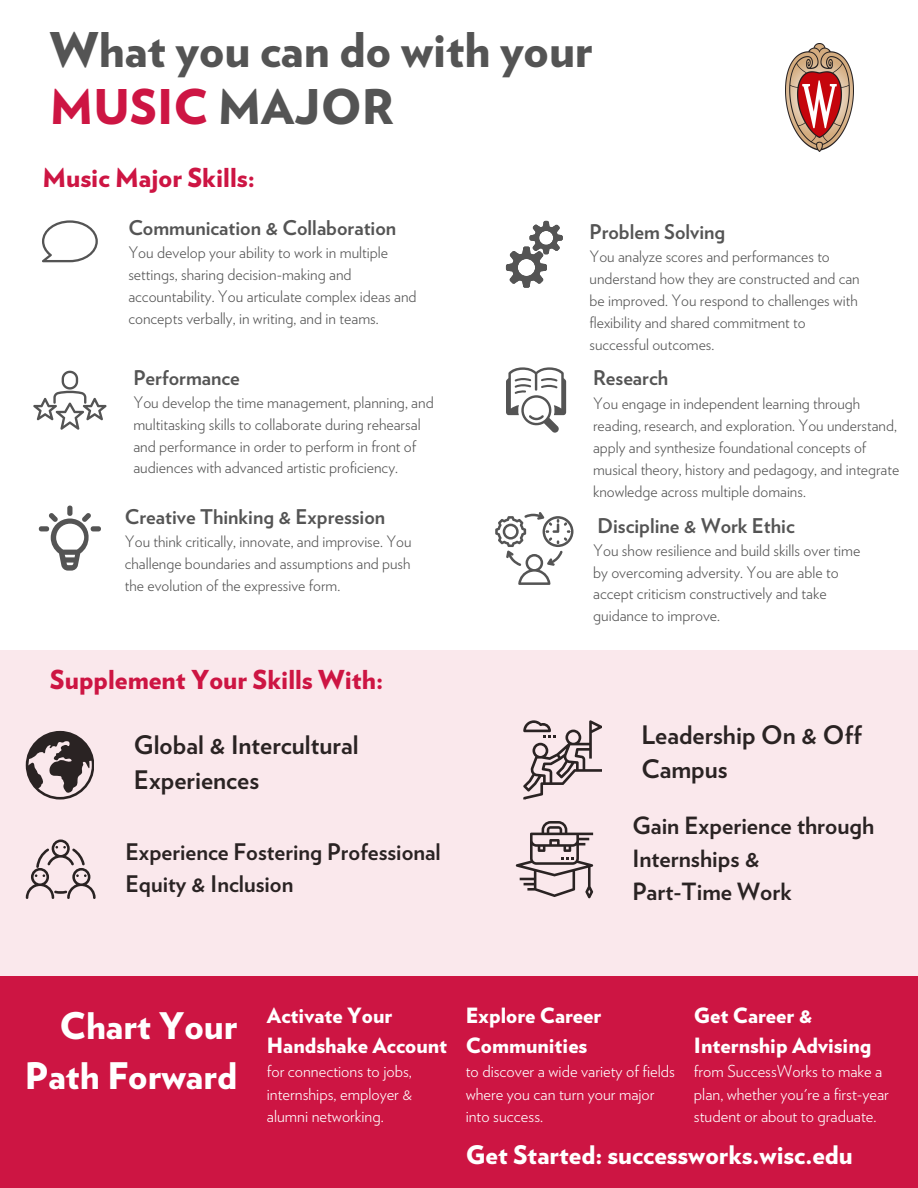
<style>
.page{position:relative;width:918px;height:1188px;background:#fff}
.page>*{position:absolute;margin:0;border:0;box-sizing:border-box;transform-origin:0 0}
.t1{font:900 47.7px/56.8px "Verlag";color:#545454}
.t2{font:900 36.6px/50.7px "Verlag";color:#fff;text-align:right}
.t3{font:900 26.1px "Verlag";color:#cd1543}
.t4{font:700 25.5px/34.8px "Verlag";color:#2a2323}
.t5{font:900 25.5px "Verlag";color:#fff}
.t6{font:700 23.7px/32.7px "Verlag";color:#2a2323}
.t7{font:700 22.8px/31.2px "Verlag";color:#2a2323}
.t8{font:900 21px/29.2px "Verlag";color:#fff}
.t9{font:700 20.25px "Verlag";color:#545454}
.t10{font:300 16.5px/22.5px "Verlag";color:#fff}
.t11{font:300 15.9px/21.9px "Verlag";color:#545454}
.t12{font:300 15.75px/21.9px "Verlag";color:#545454}
.s1{color:#cd1543}
</style>
<div class="page">
<img style="left:785px;top:43px;width:69px;height:108px">
<div style="left:0;top:976px;width:918px;height:212px;background:#cd1543"></div>
<div style="left:0;top:650px;width:918px;height:326px;background:#fae8ec"></div>
<svg style="left:523px;top:720px;width:79px;height:79px"></svg>
<svg style="left:516px;top:821px;width:77px;height:77px"></svg>
<svg style="left:26px;top:839px;width:70px;height:59px"></svg>
<svg style="left:42px;top:220px;width:56px;height:42px"></svg>
<svg style="left:26px;top:731px;width:68px;height:68px"></svg>
<svg style="left:33px;top:371px;width:73px;height:59px"></svg>
<div style="left:67px;top:506px;width:5px;height:10px;background:#545454;border-radius:3px"></div>
<svg style="left:49px;top:513px;width:42px;height:58px"></svg>
<div style="left:39px;top:526px;width:10px;height:5px;background:#545454;border-radius:3px"></div>
<div style="left:91px;top:526px;width:10px;height:5px;background:#545454;border-radius:3px"></div>
<svg style="left:506px;top:221px;width:57px;height:67px"></svg>
<svg style="left:506px;top:367px;width:60px;height:66px"></svg>
<svg style="left:495px;top:512px;width:78px;height:73px"></svg>
<p class="t1" style="left:50px;top:21px;width:544px">What you can do with your<br><span class="s1">MUSIC</span> MAJOR</p>
<p class="t3" style="left:42px;top:162px;width:214px">Music Major Skills:</p>
<p class="t9" style="left:128px;top:216px;width:269px">Communication &amp; Collaboration</p>
<p class="t11" style="left:128px;top:241px;width:290px">You develop your ability to work in multiple settings, sharing decision-making and accountability. You articulate complex ideas and concepts verbally, in writing, and in teams.</p>
<h5 class="t9" style="left:133px;top:365px;width:108px">Performance</h5>
<p class="t11" style="left:133px;top:391px;width:302px">You develop the time management, planning, and multitasking skills to collaborate during rehearsal and performance in order to perform in front of audiences with advanced artistic proficiency.</p>
<h4 class="t9" style="left:125px;top:504px;width:262px">Creative Thinking &amp; Expression</h4>
<p class="t12" style="left:125px;top:531px;width:288px;text-align:justify">You think critically, innovate, and improvise. You challenge boundaries and assumptions and push the evolution of the expressive form.</p>
<p class="t3" style="left:50px;top:664px;width:335px">Supplement Your Skills With:</p>
<p class="t4" style="left:134px;top:727px;width:226px">Global &amp; Intercultural</p>
<p class="t4" style="left:134px;top:762px;width:127px">Experiences</p>
<p class="t7" style="left:125px;top:837px;width:317px">Experience Fostering Professional<br>Equity &amp; Inclusion</p>
<p class="t9" style="left:590px;top:219px;width:137px">Problem Solving</p>
<p class="t12" style="left:590px;top:246px;width:272px">You analyze scores and performances to understand how they are constructed and can be improved. You respond to challenges with flexibility and shared commitment to successful outcomes.</p>
<p class="t9" style="left:593px;top:366px;width:77px">Research</p>
<p class="t12" style="left:593px;top:392px;width:308px">You engage in independent learning through reading, research, and exploration. You understand, apply and synthesize foundational concepts of musical theory, history and pedagogy, and integrate knowledge across multiple domains.</p>
<p class="t9" style="left:598px;top:513px;width:199px">Discipline &amp; Work Ethic</p>
<p class="t11" style="left:593px;top:539px;width:269px">You show resilience and build skills over time by overcoming adversity. You are able to accept criticism constructively and take guidance to improve.</p>
<p class="t4" style="left:641px;top:717px;width:222px">Leadership On &amp; Off<br>Campus</p>
<h3 class="t6" style="left:632px;top:809px;width:243px">Gain Experience through<br>Internships &amp;<br>Part-Time Work</h3>
<p class="t2" style="left:25px;top:1000px;width:214px">Chart Your<br>Path Forward</p>
<p class="t8" style="left:267px;top:1001px;width:182px">Activate Your<br>Handshake Account</p>
<p class="t10" style="left:267px;top:1060px;width:147px;text-align:justify">for connections to jobs, internships, employer &amp; alumni networking.</p>
<p class="t8" style="left:466px;top:1001px;width:137px">Explore Career<br>Communities</p>
<p class="t10" style="left:466px;top:1060px;width:211px">to discover a wide variety of fields where you can turn your major into success.</p>
<h3 class="t5" style="left:466px;top:1140px;width:389px">Get Started: successworks.wisc.edu</h3>
<p class="t8" style="left:694px;top:1001px;width:120px">Get Career &amp;</p>
<h4 class="t8" style="left:694px;top:1030px;width:179px">Internship Advising</h4>
<p class="t10" style="left:694px;top:1060px;width:196px">from SuccessWorks to make a plan, whether you're a first-year student or about to graduate.</p>
</div>
